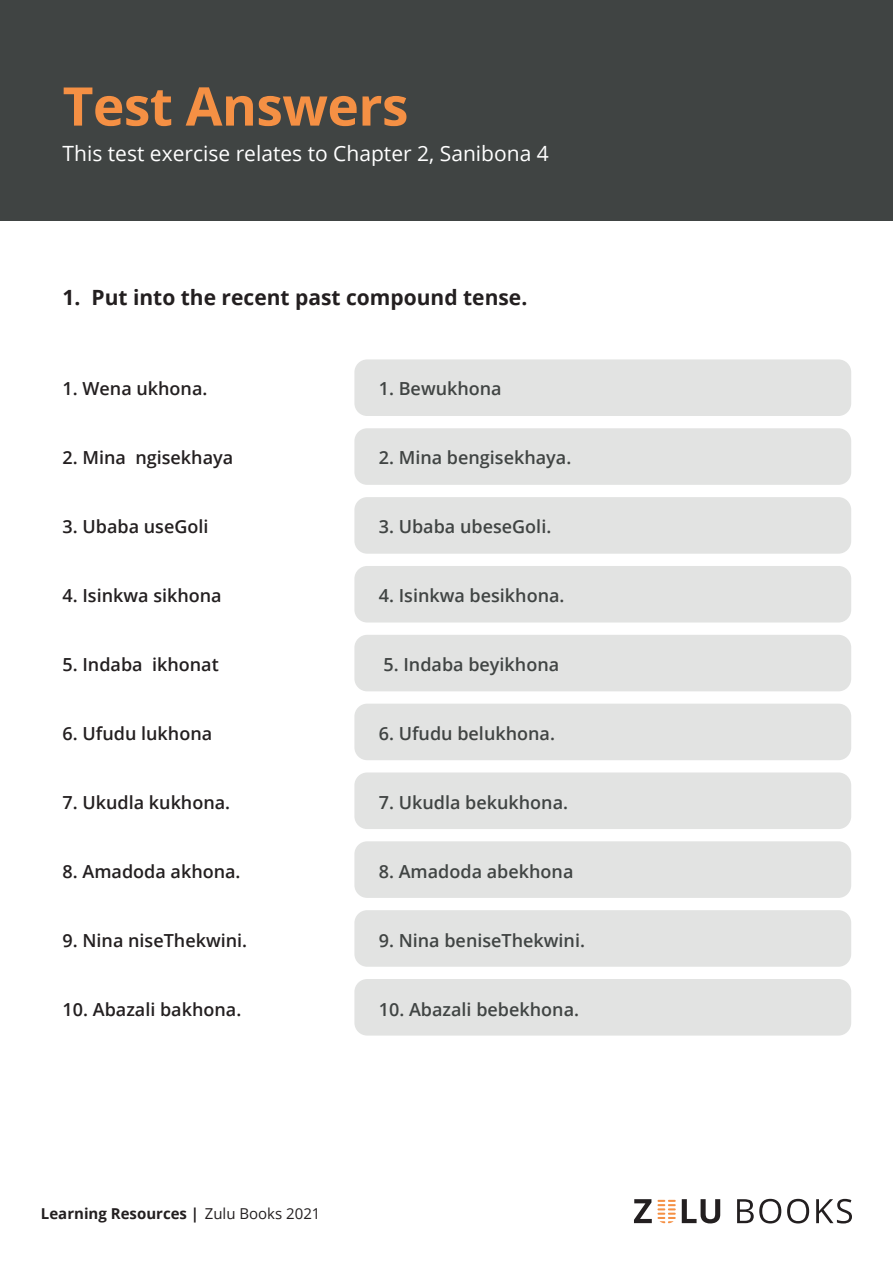
<style>
.page{position:relative;width:893px;height:1263px;background:#fff}
.page>*{position:absolute;margin:0;border:0;box-sizing:border-box;transform-origin:0 0}
.t1{font:700 53.4px "Open Sans";letter-spacing:-.01em;color:#f59044}
.t2{font:21px "Open Sans";color:#fff}
.t3{font:700 21px "Open Sans";color:#231f20}
.t4{font:600 18px "Open Sans";color:#404443}
.t5{font:600 18px "Open Sans";color:#231f20}
.t6{font:700 15px "Open Sans";color:#231f20}
.s1{font-weight:400}
</style>
<div class="page">
<div style="left:354px;top:359px;width:497px;height:57px;background:#e2e3e2;border-radius:13px"></div>
<div style="left:354px;top:428px;width:497px;height:57px;background:#e2e3e2;border-radius:13px"></div>
<div style="left:354px;top:497px;width:497px;height:57px;background:#e2e3e2;border-radius:13px"></div>
<div style="left:354px;top:566px;width:497px;height:56px;background:#e2e3e2;border-radius:13px"></div>
<div style="left:354px;top:635px;width:497px;height:56px;background:#e2e3e2;border-radius:13px"></div>
<div style="left:354px;top:704px;width:497px;height:56px;background:#e2e3e2;border-radius:13px"></div>
<div style="left:354px;top:772px;width:497px;height:57px;background:#e2e3e2;border-radius:13px"></div>
<div style="left:354px;top:841px;width:497px;height:57px;background:#e2e3e2;border-radius:13px"></div>
<div style="left:354px;top:910px;width:497px;height:57px;background:#e2e3e2;border-radius:13px"></div>
<div style="left:354px;top:979px;width:497px;height:56px;background:#e2e3e2;border-radius:13px"></div>
<svg style="left:737px;top:1199px;width:44px;height:24px"></svg>
<svg style="left:787px;top:1199px;width:22px;height:24px"></svg>
<svg style="left:816px;top:1199px;width:36px;height:24px"></svg>
<svg style="left:682px;top:1199px;width:38px;height:24px"></svg>
<svg style="left:634px;top:1199px;width:42px;height:24px"></svg>
<div style="left:0;top:0;width:893px;height:221px;background:#404443"></div>
<h1 class="t1" style="left:63px;top:69px;width:347px">Test Answers</h1>
<p class="t2" style="left:63px;top:139px;width:488px">This test exercise relates to Chapter 2, Sanibona 4</p>
<p class="t3" style="left:63px;top:282px;width:466px">1. Put into the recent past compound tense.</p>
<p class="t5" style="left:63px;top:376px;width:146px">1. Wena ukhona.</p>
<p class="t4" style="left:379px;top:376px;width:124px">1. Bewukhona</p>
<p class="t5" style="left:63px;top:445px;width:172px">2. Mina ngisekhaya</p>
<p class="t4" style="left:379px;top:445px;width:194px">2. Mina bengisekhaya.</p>
<p class="t5" style="left:63px;top:514px;width:147px">3. Ubaba useGoli</p>
<p class="t4" style="left:379px;top:514px;width:174px">3. Ubaba ubeseGoli.</p>
<p class="t5" style="left:63px;top:583px;width:161px">4. Isinkwa sikhona</p>
<p class="t4" style="left:379px;top:583px;width:187px">4. Isinkwa besikhona.</p>
<p class="t5" style="left:63px;top:652px;width:158px">5. Indaba ikhonat</p>
<p class="t4" style="left:383px;top:652px;width:177px">5. Indaba beyikhona</p>
<p class="t5" style="left:63px;top:721px;width:151px">6. Ufudu lukhona</p>
<p class="t4" style="left:379px;top:721px;width:178px">6. Ufudu belukhona.</p>
<p class="t5" style="left:63px;top:790px;width:169px">7. Ukudla kukhona.</p>
<p class="t4" style="left:379px;top:790px;width:191px">7. Ukudla bekukhona.</p>
<p class="t5" style="left:63px;top:859px;width:179px">8. Amadoda akhona.</p>
<p class="t4" style="left:379px;top:859px;width:196px">8. Amadoda abekhona</p>
<p class="t5" style="left:63px;top:928px;width:186px">9. Nina niseThekwini.</p>
<p class="t4" style="left:379px;top:928px;width:208px">9. Nina beniseThekwini.</p>
<p class="t5" style="left:63px;top:997px;width:180px">10. Abazali bakhona.</p>
<p class="t4" style="left:379px;top:997px;width:202px">10. Abazali bebekhona.</p>
<p class="t6" style="left:41px;top:1202px;width:281px">Learning Resources | <span class="s1">Zulu Books 2021</span></p>
</div>
